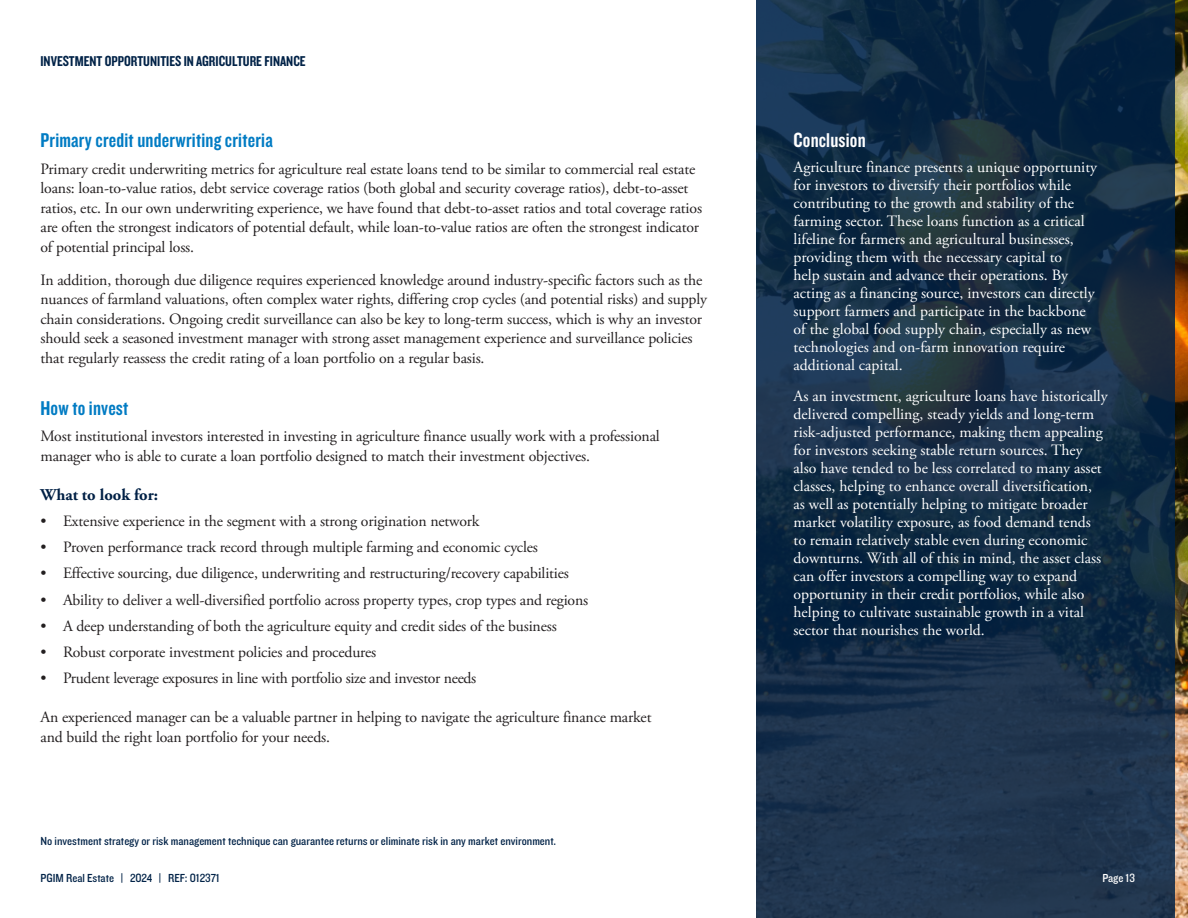
<style>
.page{position:relative;width:1188px;height:918px;background:#fff}
.page>*{position:absolute;margin:0;border:0;box-sizing:border-box;transform-origin:0 0}
.t1{font:21px "Knockout 49";letter-spacing:.01em;color:#007bc3}
.t2{font:21px "Knockout 49";letter-spacing:.01em;color:#fff}
.t3{font:700 16.5px "Adobe Garamond Pro";color:#002045}
.P_Body_copy{font:15.75px/19.5px "Adobe Garamond Pro";letter-spacing:-.01em;color:#231f20}
.P_Body_copy-2{font:15.75px/18px "Adobe Garamond Pro";color:#fff}
.t4{font:15px "Knockout 49";color:#002247}
.t5{font:12px "Knockout 30";color:#002247}
.t6{font:12px "Knockout 30";color:#fff}
</style>
<div class="page">
<img style="left:1174px;top:0;width:14px;height:917px">
<svg style="left:756px;top:0;width:418px;height:918px;background:#152e46"></svg>
<p class="t4" style="left:40px;top:52px;width:267px">INVESTMENT OPPORTUNITIES IN AGRICULTURE FINANCE</p>
<p class="t1" style="left:40px;top:127px;width:234px">Primary credit underwriting criteria</p>
<p class="P_Body_copy" style="left:40px;top:160px;width:663px">Primary credit underwriting metrics for agriculture real estate loans tend to be similar to commercial real estate loans: loan-to-value ratios, debt service coverage ratios (both global and security coverage ratios), debt-to-asset ratios, etc. In our own underwriting experience, we have found that debt-to-asset ratios and total coverage ratios are often the strongest indicators of potential default, while loan-to-value ratios are often the strongest indicator of potential principal loss.</p>
<p class="P_Body_copy" style="left:40px;top:271px;width:668px">In addition, thorough due diligence requires experienced knowledge around industry-specific factors such as the nuances of farmland valuations, often complex water rights, differing crop cycles (and potential risks) and supply chain considerations. Ongoing credit surveillance can also be key to long-term success, which is why an investor should seek a seasoned investment manager with strong asset management experience and surveillance policies that regularly reassess the credit rating of a loan portfolio on a regular basis.</p>
<p class="t1" style="left:40px;top:395px;width:89px">How to invest</p>
<p class="P_Body_copy" style="left:40px;top:427px;width:621px">Most institutional investors interested in investing in agriculture finance usually work with a professional manager who is able to curate a loan portfolio designed to match their investment objectives.</p>
<p class="t3" style="left:40px;top:485px;width:119px">What to look for:</p>
<p class="P_Body_copy" style="left:40px;top:512px;width:441px">• Extensive experience in the segment with a strong origination network</p>
<p class="P_Body_copy" style="left:40px;top:538px;width:499px">• Proven performance track record through multiple farming and economic cycles</p>
<p class="P_Body_copy" style="left:40px;top:564px;width:530px">• Effective sourcing, due diligence, underwriting and restructuring/recovery capabilities</p>
<p class="P_Body_copy" style="left:40px;top:591px;width:549px">• Ability to deliver a well-diversified portfolio across property types, crop types and regions</p>
<p class="P_Body_copy" style="left:40px;top:617px;width:518px">• A deep understanding of both the agriculture equity and credit sides of the business</p>
<p class="P_Body_copy" style="left:40px;top:643px;width:337px">• Robust corporate investment policies and procedures</p>
<p class="P_Body_copy" style="left:40px;top:669px;width:437px">• Prudent leverage exposures in line with portfolio size and investor needs</p>
<p class="P_Body_copy" style="left:40px;top:708px;width:613px">An experienced manager can be a valuable partner in helping to navigate the agriculture finance market and build the right loan portfolio for your needs.</p>
<p class="t2" style="left:794px;top:127px;width:74px">Conclusion</p>
<p class="P_Body_copy-2" style="left:794px;top:158px;width:305px">Agriculture finance presents a unique opportunity for investors to diversify their portfolios while contributing to the growth and stability of the farming sector. These loans function as a critical lifeline for farmers and agricultural businesses, providing them with the necessary capital to<br>help sustain and advance their operations. By acting as a financing source, investors can directly support farmers and participate in the backbone of the global food supply chain, especially as new technologies and on-farm innovation require additional capital.</p>
<p class="P_Body_copy-2" style="left:794px;top:388px;width:316px">As an investment, agriculture loans have historically delivered compelling, steady yields and long-term risk-adjusted performance, making them appealing for investors seeking stable return sources. They also have tended to be less correlated to many asset classes, helping to enhance overall diversification,<br>as well as potentially helping to mitigate broader market volatility exposure, as food demand tends<br>to remain relatively stable even during economic downturns. With all of this in mind, the asset class can offer investors a compelling way to expand opportunity in their credit portfolios, while also helping to cultivate sustainable growth in a vital sector that nourishes the world.</p>
<p class="t5" style="left:40px;top:833px;width:517px">No investment strategy or risk management technique can guarantee returns or eliminate risk in any market environment.</p>
<p class="t5" style="left:40px;top:870px;width:181px">PGIM Real Estate | 2024 | REF: 012371</p>
<p class="t6" style="left:1102px;top:870px;width:34px">Page 13</p>
</div>
